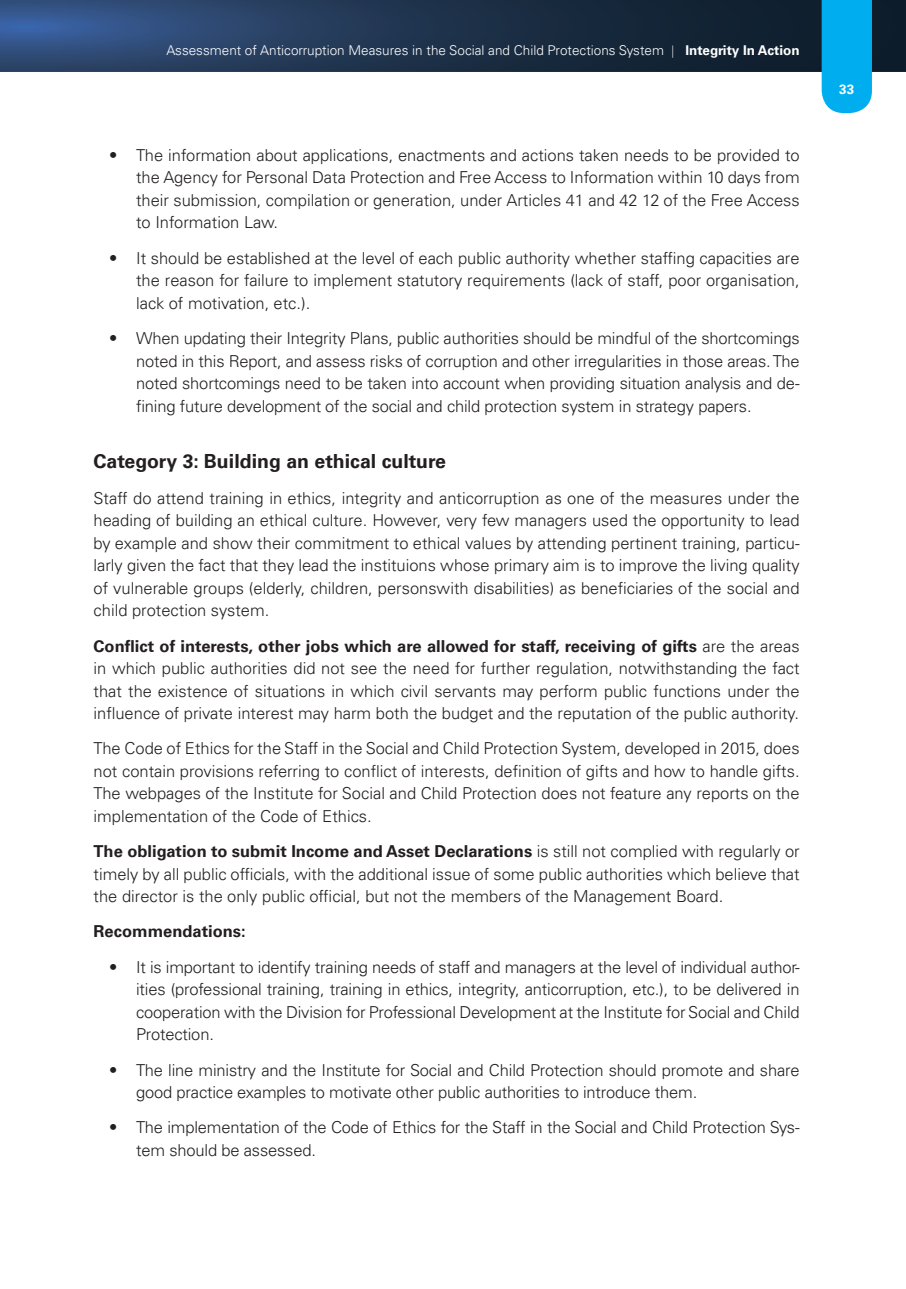
<style>
.page{position:relative;width:906px;height:1289px;background:#fff}
.page>*{position:absolute;margin:0;border:0;box-sizing:border-box;transform-origin:0 0}
.t1{font:700 19.5px "Univers LT Pro 65";color:#231f20}
.t2{font:300 16.5px/22.5px "Univers LT Pro 45";color:#231f20;text-align:justify}
.t3{font:700 16.5px "Univers LT Pro 65";color:#231f20}
.t4{font:300 13.5px "Univers LT Pro 45";color:#fff}
.t5{font:700 13.5px "Univers LT Pro 65";color:#fff}
.s1{font-family:"Times New Roman";font-weight:400}
.s2{font-family:"Univers LT Pro 65";font-weight:700}
.s3{font-family:"Univers LT Pro 45";font-weight:300}
</style>
<div class="page">
<svg style="left:0;top:0;width:906px;height:72px;background:#203552"></svg>
<div style="left:821px;top:0;width:51px;height:113px;background:#00aeef"></div>
<p class="t4" style="left:166px;top:41px;width:634px">Assessment of Anticorruption Measures in the Social and Child Protections System <span class="s1">|</span> <span class="s2">Integrity In Action</span></p>
<p class="t2" style="left:136px;top:143px;width:665px;text-indent:-27px">• The information about applications, enactments and actions taken needs to be provided to the Agency for Personal Data Protection and Free Access to Information within 10 days from their submission, compilation or generation, under Articles 41 and 42 12 of the Free Access to Information Law.</p>
<p class="t2" style="left:136px;top:246px;width:665px;text-indent:-27px">• It should be established at the level of each public authority whether staffing capacities are the reason for failure to implement statutory requirements (lack of staff, poor organisation, lack of motivation, etc.).</p>
<p class="t2" style="left:136px;top:326px;width:665px;text-indent:-27px">• When updating their Integrity Plans, public authorities should be mindful of the shortcomings noted in this Report, and assess risks of corruption and other irregularities in those areas. The noted shortcomings need to be taken into account when providing situation analysis and de&shy;fining future development of the social and child protection system in strategy papers.</p>
<p class="t1" style="left:94px;top:448px;width:354px">Category 3: Building an ethical culture</p>
<p class="t2" style="left:94px;top:486px;width:707px">Staff do attend training in ethics, integrity and anticorruption as one of the measures under the heading of building an ethical culture. However, very few managers used the opportunity to lead by example and show their commitment to ethical values by attending pertinent training, particu&shy;larly given the fact that they lead the instituions whose primary aim is to improve the living quality of vulnerable groups (elderly, children, personswith disabilities) as beneficiaries of the social and child protection system.</p>
<p class="t3" style="left:94px;top:634px;width:707px">Conflict of interests, other jobs which are allowed for staff, receiving of gifts <span class="s3">are the areas</span></p>
<p class="t2" style="left:94px;top:656px;width:707px">in which public authorities did not see the need for further regulation, notwithstanding the fact that the existence of situations in which civil servants may perform public functions under the influence of private interest may harm both the budget and the reputation of the public authority.</p>
<p class="t2" style="left:94px;top:736px;width:707px">The Code of Ethics for the Staff in the Social and Child Protection System, developed in 2015, does not contain provisions referring to conflict of interests, definition of gifts and how to handle gifts.<br>The webpages of the Institute for Social and Child Protection does not feature any reports on the implementation of the Code of Ethics.</p>
<p class="t3" style="left:94px;top:839px;width:707px">The obligation to submit Income and Asset Declarations <span class="s3">is still not complied with regularly or</span></p>
<p class="t2" style="left:94px;top:862px;width:707px">timely by all public officials, with the additional issue of some public authorities which believe that the director is the only public official, but not the members of the Management Board.</p>
<p class="t3" style="left:94px;top:920px;width:154px">Recommendations:</p>
<p class="t2" style="left:136px;top:955px;width:665px;text-indent:-27px">• It is important to identify training needs of staff and managers at the level of individual author&shy;ities (professional training, training in ethics, integrity, anticorruption, etc.), to be delivered in cooperation with the Division for Professional Development at the Institute for Social and Child Protection.</p>
<p class="t2" style="left:136px;top:1058px;width:665px;text-indent:-27px">• The line ministry and the Institute for Social and Child Protection should promote and share good practice examples to motivate other public authorities to introduce them.</p>
<p class="t2" style="left:136px;top:1115px;width:665px;text-indent:-27px">• The implementation of the Code of Ethics for the Staff in the Social and Child Protection Sys&shy;tem should be assessed.</p>
<p class="t5" style="left:839px;top:79px;width:17px">33</p>
</div>
